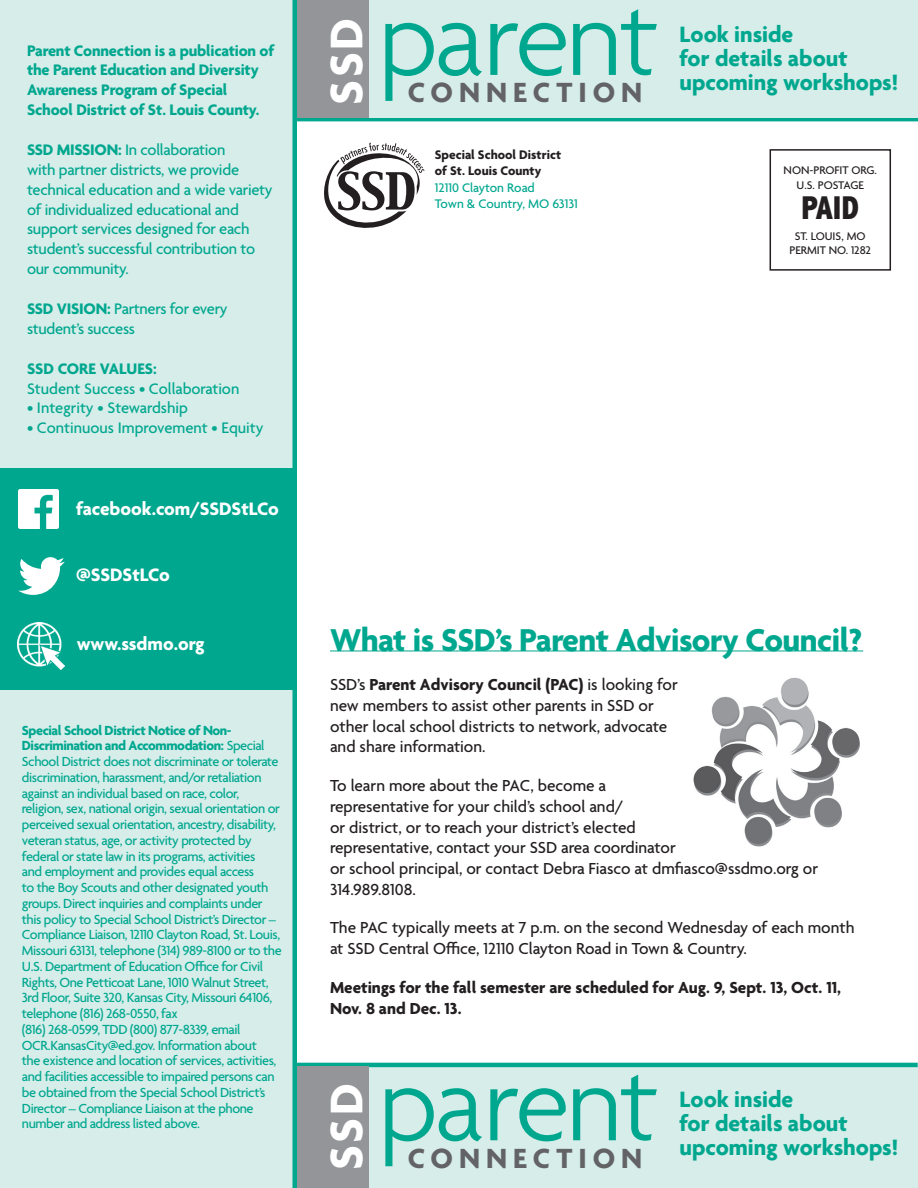
<style>
.page{position:relative;width:918px;height:1188px;background:#fff}
.page>*{position:absolute;margin:0;border:0;box-sizing:border-box;transform-origin:0 0}
.t1{font:300 112.5px "Agenda";letter-spacing:-.03em;color:#00a78f}
.t2{font:700 49.5px "Agenda";letter-spacing:.055em;color:#fff}
.Parent_Workshop_Work{font:700 34.2px "Agenda";letter-spacing:-.015em;color:#00a78f}
.t3{font:800 condensed 33px "Abadi";color:#231f20}
.t4{font:700 30px "Agenda";letter-spacing:.2em;color:#636366}
.t5{font:700 24px/24px "Agenda";color:#00a78f}
.t6{font:700 19.5px "Agenda";color:#fff}
.t7{font:500 17.25px/20.7px "Agenda";color:#231f20}
.t8{font:700 17.25px/20.7px "Agenda";color:#231f20}
.t9{font:500 16.5px/19.8px "Agenda";letter-spacing:-.015em;color:#00a78f}
.t10{font:700 16.5px/19.8px "Agenda";letter-spacing:-.01em;color:#00a78f}
.t11{font:500 14.25px/15.8px "Agenda";letter-spacing:-.03em;color:#00a78f}
.t12{font:700 13.5px "Agenda";color:#231f20}
.t13{font:500 13.5px "Agenda";color:#00a78f}
.t14{font:500 12px "Agenda";color:#231f20}
.s1{font-weight:700}
</style>
<div class="page">
<div style="left:297px;top:1066px;width:620px;height:122px;background:#d6ede9"></div>
<hr style="left:295px;top:117px;width:623px;height:4px;background:#00a78f">
<svg style="left:324px;top:143px;width:100px;height:85px"></svg>
<div style="left:770px;top:149px;width:121px;height:122px;border:2px solid #231f20"></div>
<div style="left:0;top:0;width:297px;height:1188px;background:#d6ede9"></div>
<div style="left:292px;top:0;width:5px;height:1188px;background:#00a78f"></div>
<div style="left:0;top:469px;width:295px;height:221px;background:#00a78f"></div>
<div style="left:297px;top:0;width:620px;height:118px;background:#d6ede9"></div>
<div style="left:297px;top:0;width:72px;height:118px;background:#939598"></div>
<hr style="left:297px;top:1063px;width:621px;height:4px;background:#00a78f">
<div style="left:297px;top:1066px;width:72px;height:122px;background:#939598"></div>
<hr style="left:330px;top:651px;width:533px;height:1px;background:#00a78f">
<img style="left:19px;top:489px;width:39px;height:39px">
<svg style="left:18px;top:557px;width:47px;height:38px"></svg>
<img style="left:18px;top:622px;width:46px;height:47px">
<img style="left:693px;top:677px;width:167px;height:170px">
<p class="t10" style="left:27px;top:42px;width:249px">Parent Connection is a publication of the Parent Education and Diversity Awareness Program of Special School District of St. Louis County.</p>
<p class="t9" style="left:27px;top:141px;width:247px"><span class="s1">SSD MISSION:</span> In collaboration<br>with partner districts, we provide technical education and a wide variety of individualized educational and support services designed for each student’s successful contribution to our community.</p>
<p class="t9" style="left:27px;top:300px;width:202px"><span class="s1">SSD VISION:</span> Partners for every student’s success</p>
<p class="t9" style="left:27px;top:360px;width:214px"><span class="s1">SSD CORE VALUES:<br></span>Student Success • Collaboration</p>
<p class="t9" style="left:27px;top:399px;width:162px">• Integrity • Stewardship</p>
<p class="t9" style="left:27px;top:419px;width:238px">• Continuous Improvement • Equity</p>
<p class="t6" style="left:76px;top:499px;width:204px">facebook.com/SSDStLCo</p>
<p class="t6" style="left:76px;top:564px;width:95px">@SSDStLCo</p>
<p class="t6" style="left:77px;top:633px;width:129px">www.ssdmo.org</p>
<p class="t11" style="left:22px;top:723px;width:261px"><span class="s1">Special School District Notice of Non-Discrimination and Accommodation:</span> Special School District does not discriminate or tolerate discrimination, harassment, and/or retaliation against an individual based on race, color, religion, sex, national origin, sexual orientation or perceived sexual orientation, ancestry, disability, veteran status, age, or activity protected by federal or state law in its programs, activities<br>and employment and provides equal access<br>to the Boy Scouts and other designated youth groups. Direct inquiries and complaints under this policy to Special School District’s Director – Compliance Liaison, 12110 Clayton Road, St. Louis, Missouri 63131, telephone (314) 989-8100 or to the U.S. Department of Education Office for Civil Rights, One Petticoat Lane, 1010 Walnut Street, 3rd Floor, Suite 320, Kansas City, Missouri 64106, telephone (816) 268-0550, fax<br>(816) 268-0599, TDD (800) 877-8339, email OCR.KansasCity@ed.gov. Information about<br>the existence and location of services, activities, and facilities accessible to impaired persons can be obtained from the Special School District’s Director – Compliance Liaison at the phone number and address listed above.</p>
<p class="t2" style="left:320px;top:105px;width:88px;rotate:-90deg">SSD</p>
<p class="t1" style="left:379px;top:-22px;width:281px">parent</p>
<p class="t4" style="left:408px;top:77px;width:236px">CONNECTION</p>
<p class="t12" style="left:435px;top:147px;width:128px">Special School District</p>
<p class="t12" style="left:435px;top:164px;width:108px">of St. Louis County</p>
<p class="t13" style="left:435px;top:180px;width:101px">12110 Clayton Road</p>
<p class="t13" style="left:435px;top:197px;width:145px">Town &amp; Country, MO 63131</p>
<p class="t5" style="left:680px;top:24px;width:220px">Look inside<br>for details about upcoming workshops!</p>
<p class="t14" style="left:784px;top:164px;width:95px">NON-PROFIT ORG.</p>
<p class="t14" style="left:797px;top:178px;width:69px">U.S. POSTAGE</p>
<p class="t3" style="left:802px;top:188px;width:59px">PAID</p>
<p class="t14" style="left:795px;top:229px;width:72px">ST. LOUIS, MO</p>
<p class="t14" style="left:789px;top:244px;width:83px">PERMIT NO. 1282</p>
<p class="Parent_Workshop_Work" style="left:330px;top:621px;width:534px">What is SSD’s Parent Advisory Council?</p>
<p class="t7" style="left:330px;top:675px;width:349px">SSD’s <span class="s1">Parent Advisory Council (PAC)</span> is looking for new members to assist other parents in SSD or other local school districts to network, advocate and share information.</p>
<p class="t7" style="left:330px;top:776px;width:490px">To learn more about the PAC, become a<br>representative for your child’s school and/<br>or district, or to reach your district’s elected<br>representative, contact your SSD area coordinator<br>or school principal, or contact Debra Fiasco at dmfiasco@ssdmo.org or 314.989.8108.</p>
<p class="t7" style="left:330px;top:919px;width:526px">The PAC typically meets at 7 p.m. on the second Wednesday of each month at SSD Central Office, 12110 Clayton Road in Town &amp; Country.</p>
<p class="t8" style="left:330px;top:978px;width:512px">Meetings for the fall semester are scheduled for Aug. 9, Sept. 13, Oct. 11,<br>Nov. 8 and Dec. 13.</p>
<p class="t2" style="left:320px;top:1170px;width:88px;rotate:-90deg">SSD</p>
<p class="t1" style="left:379px;top:1044px;width:281px">parent</p>
<p class="t4" style="left:408px;top:1142px;width:236px">CONNECTION</p>
<p class="t5" style="left:680px;top:1089px;width:220px">Look inside<br>for details about upcoming workshops!</p>
</div>
